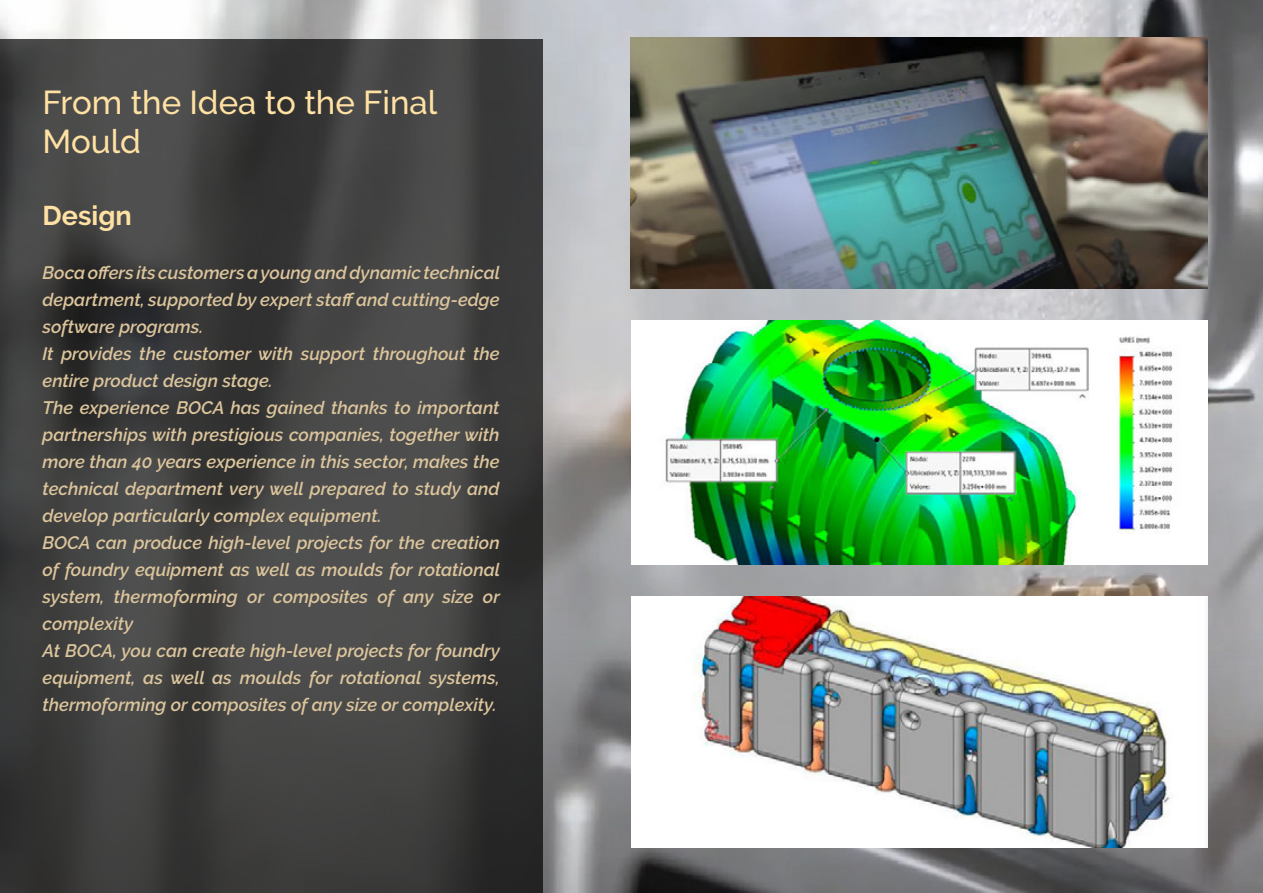
<style>
.page{position:relative;width:1263px;height:893px;background:#fff}
.page>*{position:absolute;margin:0;border:0;box-sizing:border-box;transform-origin:0 0}
.t1{font:500 33px/39.6px "Raleway";color:#ffe1a3}
.t2{font:700 27px "Raleway";color:#ffe1a3}
.t3{font:italic 600 18px/27px "Raleway";color:#dcc59c}
</style>
<div class="page">
<img style="left:0;top:0;width:1263px;height:893px">
<svg style="left:0;top:39px;width:542px;height:854px;background:#3f3f3f"></svg>
<img style="left:631px;top:38px;width:577px;height:251px">
<img style="left:631px;top:320px;width:577px;height:244px">
<img style="left:631px;top:596px;width:577px;height:251px">
<h1 class="t1" style="left:43px;top:82px;width:396px">From the Idea to the Final<br>Mould</h1>
<h2 class="t2" style="left:43px;top:200px;width:91px">Design</h2>
<p class="t3" style="left:43px;top:259px;width:459px">Boca offers its customers a young and dynamic technical department, supported by expert staff and cutting-edge software programs.<br>It provides the customer with support throughout the entire product design stage.<br>The experience BOCA has gained thanks to important partnerships with prestigious companies, together with more than 40 years experience in this sector, makes the technical department very well prepared to study and develop particularly complex equipment.<br>BOCA can produce high-level projects for the creation of foundry equipment as well as moulds for rotational system, thermoforming or composites of any size or complexity<br>At BOCA, you can create high-level projects for foundry equipment, as well as moulds for rotational systems, thermoforming or composites of any size or complexity.</p>
</div>
